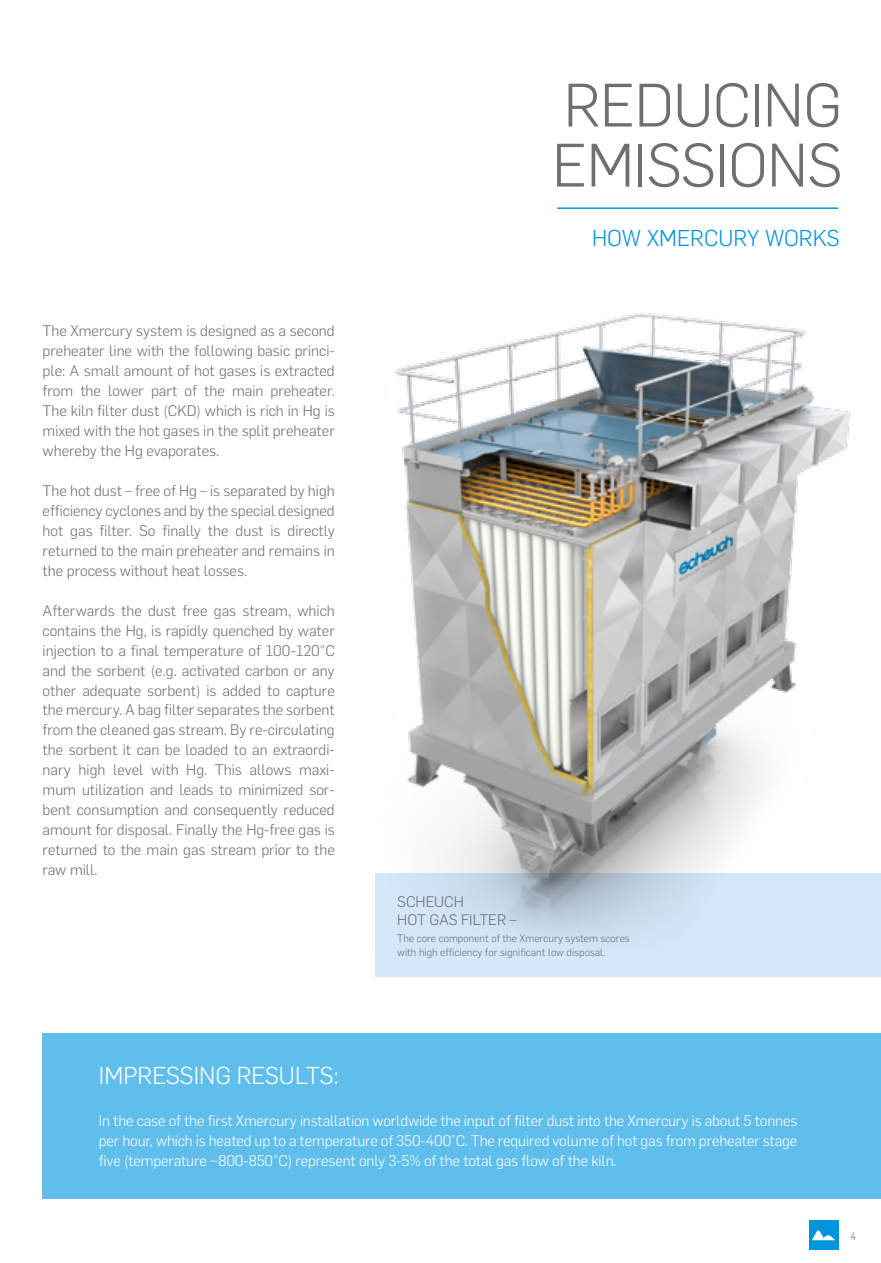
<style>
.page{position:relative;width:881px;height:1263px;background:#fff}
.page>*{position:absolute;margin:0;border:0;box-sizing:border-box;transform-origin:0 0}
.t1{font:300 60px/60px "Flama";letter-spacing:-.01em;color:#6f6f6e}
.t2{font:300 24px "Flama";color:#fff}
.t3{font:300 22.5px "Flama";color:#0095db}
.t4{font:300 15px/20px "Flama";color:#6f6f6e;text-align:justify}
.t5{font:300 15px/20px "Flama";letter-spacing:-.01em;color:#fff;text-align:justify}
.t6{font:300 10.5px/13.5px "Flama";color:#6f6f6e}
</style>
<div class="page">
<div style="left:376px;top:873px;width:504px;height:104px;background:#d4e8f9"></div>
<hr style="left:557px;top:207px;width:280px;height:2px;background:#0095db">
<div style="left:808px;top:1220px;width:30px;height:30px;background:#0095db"></div>
<svg style="left:812px;top:1230px;width:23px;height:10px"></svg>
<div style="left:43px;top:1033px;width:837px;height:166px;background:#5fbeec"></div>
<img style="left:375px;top:313px;width:476px;height:638px">
<p class="t4" style="left:43px;top:320px;width:294px">The Xmercury system is designed as a second preheater line with the following basic princi&shy;ple: A small amount of hot gases is extracted from the lower part of the main preheater.<br>The kiln filter dust (CKD) which is rich in Hg is mixed with the hot gases in the split preheater whereby the Hg evaporates.</p>
<p class="t4" style="left:43px;top:480px;width:293px">The hot dust – free of Hg – is separated by high efficiency cyclones and by the special designed hot gas filter. So finally the dust is directly returned to the main preheater and remains in the process without heat losses.</p>
<p class="t4" style="left:43px;top:600px;width:294px">Afterwards the dust free gas stream, which contains the Hg, is rapidly quenched by water injection to a final temperature of 100-120°C and the sorbent (e.g. activated carbon or any other adequate sorbent) is added to capture the mercury. A bag filter separates the sorbent from the cleaned gas stream. By re-circulating the sorbent it can be loaded to an extraordi&shy;nary high level with Hg. This allows maxi&shy;mum utilization and leads to minimized sor&shy;bent consumption and consequently reduced amount for disposal. Finally the Hg-free gas is returned to the main gas stream prior to the raw mill.</p>
<h1 class="t1" style="left:552px;top:72px;width:291px">REDUCING<br>EMISSIONS</h1>
<h3 class="t3" style="left:592px;top:223px;width:249px">HOW XMERCURY WORKS</h3>
<p class="t4" style="left:397px;top:892px;width:121px;line-height:17.7px">SCHEUCH<br>HOT GAS FILTER –</p>
<p class="t6" style="left:397px;top:931px;width:234px">The core component of the Xmercury system scores with high efficiency for significant low disposal.</p>
<h2 class="t2" style="left:99px;top:1059px;width:241px">IMPRESSING RESULTS:</h2>
<p class="t5" style="left:99px;top:1110px;width:699px">In the case of the first Xmercury installation worldwide the input of filter dust into the Xmercury is about 5 tonnes per hour, which is heated up to a temperature of 350-400˚C. The required volume of hot gas from preheater stage five (temperature ~800-850°C) represent only 3-5% of the total gas flow of the kiln.</p>
<p class="t6" style="left:850px;top:1229px;width:8px">4</p>
</div>
